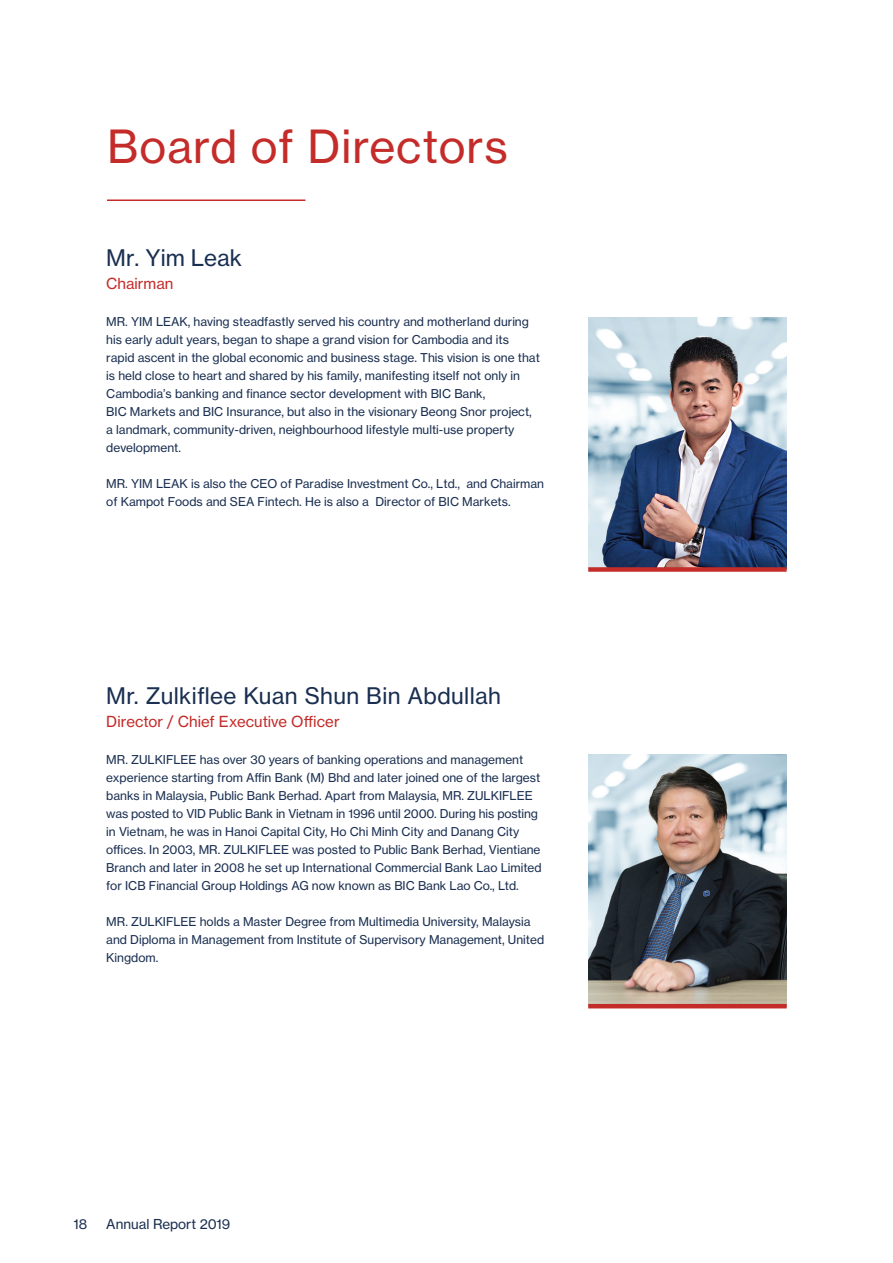
<style>
.page{position:relative;width:893px;height:1263px;background:#fff}
.page>*{position:absolute;margin:0;border:0;box-sizing:border-box;transform-origin:0 0}
.t1{font:45px "N Haas Grotesk TX Std 55 Rg";letter-spacing:.02em;color:#c42c2a}
.t2{font:22.5px "N Haas Grotesk TX Std 55 Rg";letter-spacing:.015em;color:#192e50}
.t3{font:15px "N Haas Grotesk TX Std 55 Rg";color:#c42c2a}
.t4{font:13.5px "N Haas Grotesk TX Std 55 Rg";color:#192e50}
.t5{font:12px/18px "N Haas Grotesk TX Std 55 Rg";color:#192e50}
</style>
<div class="page">
<hr style="left:107px;top:199px;width:198px;height:2px;background:#c42c2a">
<img style="left:588px;top:754px;width:199px;height:250px">
<hr style="left:588px;top:1004px;width:199px;height:4px;background:#c42c2a">
<img style="left:588px;top:317px;width:199px;height:250px">
<div style="left:588px;top:567px;width:199px;height:5px;background:#c42c2a"></div>
<h1 class="t1" style="left:107px;top:119px;width:402px">Board of Directors</h1>
<h2 class="t2" style="left:106px;top:244px;width:137px">Mr. Yim Leak</h2>
<p class="t3" style="left:106px;top:274px;width:69px">Chairman</p>
<p class="t5" style="left:106px;top:313px;width:435px">MR. YIM LEAK, having steadfastly served his country and motherland during his early adult years, began to shape a grand vision for Cambodia and its rapid ascent in the global economic and business stage. This vision is one that is held close to heart and shared by his family, manifesting itself not only in Cambodia’s banking and finance sector development with BIC Bank,<br>BIC Markets and BIC Insurance, but also in the visionary Beong Snor project, a landmark, community-driven, neighbourhood lifestyle multi-use property development.</p>
<p class="t5" style="left:106px;top:475px;width:439px">MR. YIM LEAK is also the CEO of Paradise Investment Co., Ltd., and Chairman of Kampot Foods and SEA Fintech. He is also a Director of BIC Markets.</p>
<h2 class="t2" style="left:106px;top:682px;width:396px">Mr. Zulkiflee Kuan Shun Bin Abdullah</h2>
<p class="t3" style="left:106px;top:712px;width:235px">Director / Chief Executive Officer</p>
<p class="t5" style="left:106px;top:751px;width:437px">MR. ZULKIFLEE has over 30 years of banking operations and management experience starting from Affin Bank (M) Bhd and later joined one of the largest banks in Malaysia, Public Bank Berhad. Apart from Malaysia, MR. ZULKIFLEE was posted to VID Public Bank in Vietnam in 1996 until 2000. During his posting in Vietnam, he was in Hanoi Capital City, Ho Chi Minh City and Danang City offices. In 2003, MR. ZULKIFLEE was posted to Public Bank Berhad, Vientiane Branch and later in 2008 he set up International Commercial Bank Lao Limited for ICB Financial Group Holdings AG now known as BIC Bank Lao Co., Ltd.</p>
<p class="t5" style="left:106px;top:913px;width:439px">MR. ZULKIFLEE holds a Master Degree from Multimedia University, Malaysia and Diploma in Management from Institute of Supervisory Management, United<br>Kingdom.</p>
<p class="t4" style="left:73px;top:1216px;width:15px">18</p>
<p class="t4" style="left:106px;top:1216px;width:126px">Annual Report 2019</p>
</div>
